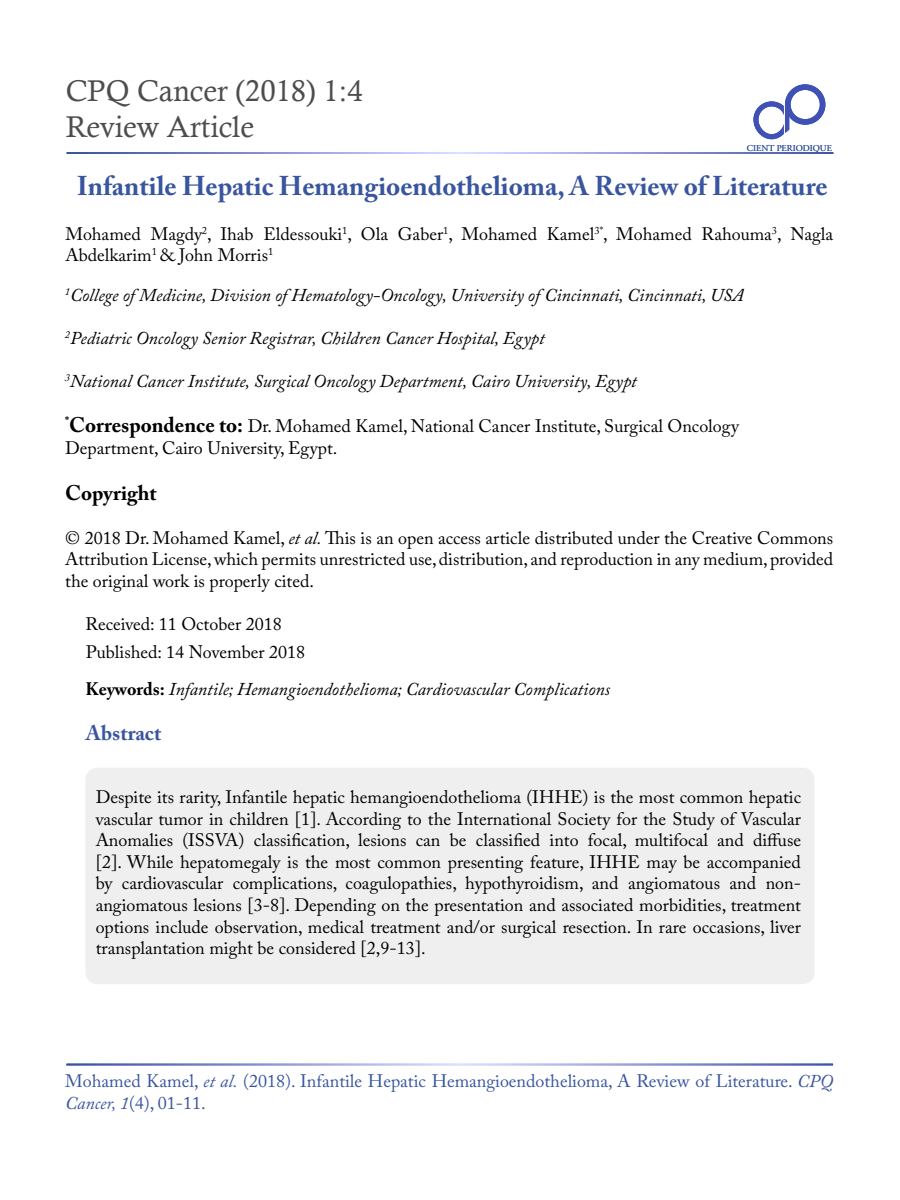
<style>
.page{position:relative;width:900px;height:1200px;background:#fff}
.page>*{position:absolute;margin:0;border:0;box-sizing:border-box;transform-origin:0 0}
.t1{font:30px/36px "Calisto";color:#4d4d4f}
.t2{font:700 27px "Adobe Caslon Pro";color:#3955a0}
.t3{font:700 21px "Adobe Caslon Pro";color:#000}
.t4{font:700 21px "Adobe Caslon Pro";color:#3955a0}
.t5{font:18px/21.6px "Adobe Caslon Pro";color:#000}
.t6{font:italic 18px "Adobe Caslon Pro";color:#000}
.t7{font:18px/21.6px "Adobe Caslon Pro";color:#3955a0}
.t8{font:9px "Adobe Garamond Pro";color:#3955a0}
.s1{font-weight:700;font-size:21px}
.s2{font-style:italic}
.s3{font-weight:700;font-style:normal}
</style>
<div class="page">
<div style="left:753px;top:101px;width:37px;height:38px;border:5px solid #3f51b5;border-radius:50%"></div>
<svg style="left:784px;top:106px;width:6px;height:23px"></svg>
<hr style="left:785px;top:105px;width:4px;height:29px;background:#3f51b5">
<svg style="left:783px;top:129px;width:7px;height:6px"></svg>
<div style="left:785px;top:84px;width:40px;height:41px;border:6px solid #3f51b5;border-radius:50%"></div>
<div style="left:86px;top:768px;width:728px;height:216px;background:#efeff0;border-radius:12px"></div>
<h1 class="t1" style="left:66px;top:72px;width:298px">CPQ Cancer (2018) 1:4<br>Review Article</h1>
<h2 class="t2" style="left:77px;top:170px;width:752px">Infantile Hepatic Hemangioendothelioma, A Review of Literature</h2>
<p class="t5" style="left:65px;top:223px;width:769px">Mohamed Magdy<sup>2</sup>, Ihab Eldessouki<sup>1</sup>, Ola Gaber<sup>1</sup>, Mohamed Kamel<sup>3*</sup>, Mohamed Rahouma<sup>3</sup>, Nagla<br>Abdelkarim<sup>1</sup> &amp; John Morris<sup>1</sup></p>
<p class="t8" style="left:747px;top:142px;width:86px">CIENT PERIODIQUE</p>
<p class="t6" style="left:65px;top:285px;width:680px"><sup>1</sup>College of Medicine, Division of Hematology-Oncology, University of Cincinnati, Cincinnati, USA</p>
<p class="t6" style="left:65px;top:327px;width:481px"><sup>2</sup>Pediatric Oncology Senior Registrar, Children Cancer Hospital, Egypt</p>
<p class="t6" style="left:65px;top:370px;width:574px"><sup>3</sup>National Cancer Institute, Surgical Oncology Department, Cairo University, Egypt</p>
<p class="t5" style="left:65px;top:415px;width:675px"><sup>*</sup><span class="s1">Correspondence to:</span> Dr. Mohamed Kamel, National Cancer Institute, Surgical Oncology<br>Department, Cairo University, Egypt.</p>
<p class="t3" style="left:65px;top:481px;width:93px">Copyright</p>
<p class="t5" style="left:65px;top:527px;width:770px;text-align:justify">© 2018 Dr. Mohamed Kamel, <span class="s2">et al.</span> This is an open access article distributed under the Creative Commons Attribution License, which permits unrestricted use, distribution, and reproduction in any medium, provided the original work is properly cited.</p>
<p class="t5" style="left:85px;top:613px;width:198px">Received: 11 October 2018</p>
<p class="t5" style="left:86px;top:641px;width:221px">Published: 14 November 2018</p>
<p class="t6" style="left:85px;top:678px;width:526px"><span class="s3">Keywords:</span> Infantile; Hemangioendothelioma; Cardiovascular Complications</p>
<p class="t4" style="left:86px;top:720px;width:77px">Abstract</p>
<p class="t5" style="left:96px;top:786px;width:707px;text-align:justify">Despite its rarity, Infantile hepatic hemangioendothelioma (IHHE) is the most common hepatic vascular tumor in children [1]. According to the International Society for the Study of Vascular Anomalies (ISSVA) classification, lesions can be classified into focal, multifocal and diffuse [2]. While hepatomegaly is the most common presenting feature, IHHE may be accompanied by cardiovascular complications, coagulopathies, hypothyroidism, and angiomatous and non&shy;angiomatous lesions [3-8]. Depending on the presentation and associated morbidities, treatment options include observation, medical treatment and/or surgical resection. In rare occasions, liver transplantation might be considered [2,9-13].</p>
<p class="t7" style="left:65px;top:1070px;width:769px">Mohamed Kamel, <span class="s2">et al.</span> (2018). Infantile Hepatic Hemangioendothelioma, A Review of Literature. <span class="s2">CPQ<br>Cancer, 1</span>(4), 01-11.</p>
</div>
